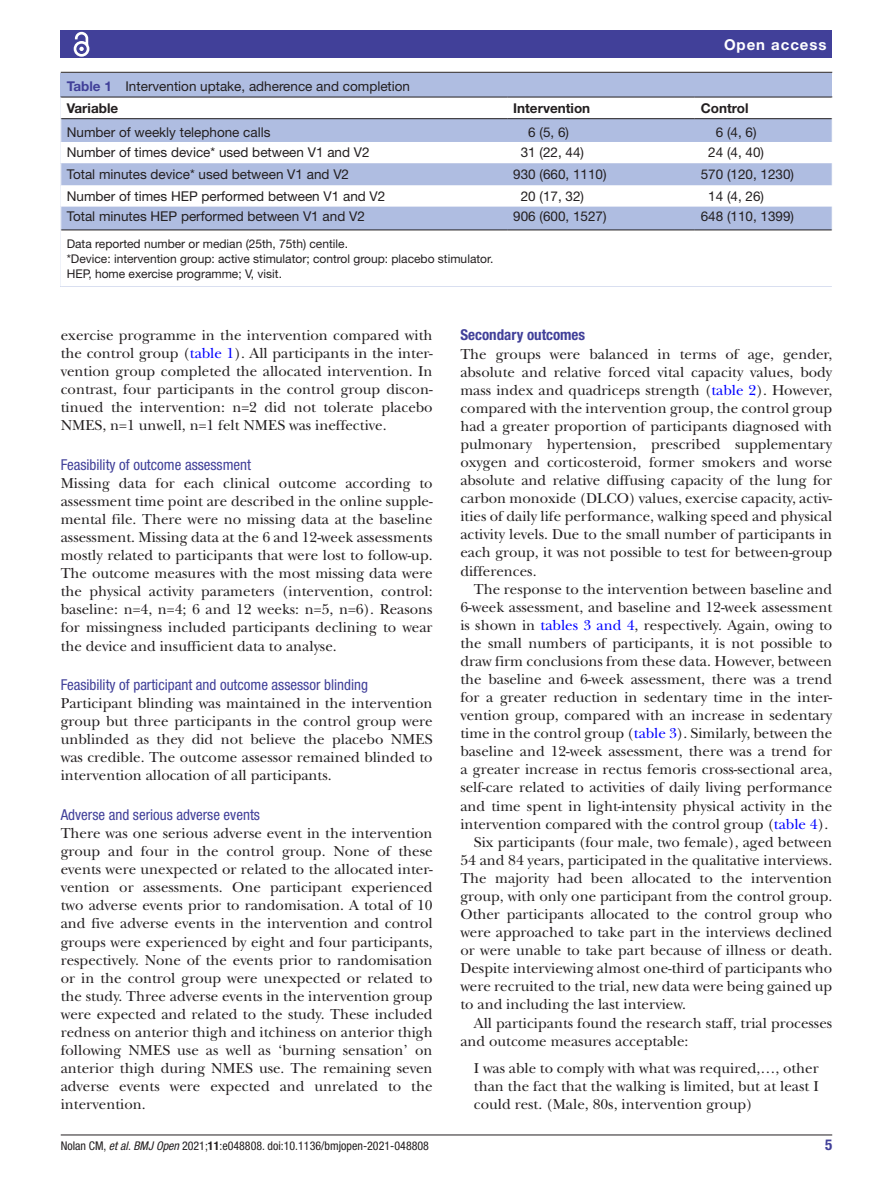
<style>
.page{position:relative;width:893px;height:1191px;background:#fff}
.page>*{position:absolute;margin:0;border:0;box-sizing:border-box;transform-origin:0 0}
.t1{font:15px/18px "New Baskerville";color:#231f20;text-align:justify}
.t2{font:condensed 15px "Helvetica Neue LT Std";color:#414099}
.t3{font:700 condensed 15px "Helvetica Neue LT Std";color:#414099}
.t4{font:700 15px "Helvetica Neue LT Std";letter-spacing:.065em;color:#fff}
.t5{font:13.5px/22px "Helvetica Neue LT Std";color:#231f20}
.t6{font:700 13.5px "Helvetica Neue LT Std";color:#231f20}
.t7{font:12px/15px "Helvetica Neue LT Std";color:#231f20}
.t8{font:condensed 12px "Helvetica Neue LT Std";color:#231f20}
.s1{font-weight:700;color:#414099}
.s2{font-weight:700}
.s3{color:#00f}
.s4{font-style:italic}
</style>
<div class="page">
<hr style="left:61px;top:1134px;width:771px;height:1px;background:#231f20">
<div style="left:61px;top:31px;width:771px;height:27px;background:#414099"></div>
<svg style="left:73px;top:31px;width:17px;height:26px"></svg>
<div style="left:61px;top:73px;width:771px;height:213px;background:#afbde1"></div>
<hr style="left:61px;top:72px;width:771px;height:1px;background:#231f20">
<div style="left:61px;top:98px;width:771px;height:188px;background:#fff"></div>
<svg style="left:61px;top:119px;width:771px;height:110px"></svg>
<hr style="left:61px;top:97px;width:446px;height:1px;background:#231f20">
<hr style="left:61px;top:118px;width:446px;height:1px;background:#231f20">
<hr style="left:507px;top:97px;width:188px;height:1px;background:#231f20">
<hr style="left:507px;top:118px;width:188px;height:1px;background:#231f20">
<hr style="left:695px;top:97px;width:137px;height:1px;background:#231f20">
<hr style="left:695px;top:118px;width:137px;height:1px;background:#231f20">
<hr style="left:507px;top:229px;width:188px;height:1px;background:#231f20">
<hr style="left:695px;top:229px;width:137px;height:1px;background:#231f20">
<hr style="left:61px;top:229px;width:446px;height:1px;background:#231f20">
<svg style="left:60px;top:97px;width:1px;height:133px"></svg>
<hr style="left:67px;top:247px;width:765px;height:1px;background:#fff">
<hr style="left:67px;top:262px;width:765px;height:1px;background:#fff">
<hr style="left:67px;top:277px;width:765px;height:1px;background:#fff">
<p class="t5" style="left:67px;top:75px;width:345px"><span class="s1">Table 1</span> Intervention uptake, adherence and completion<br><span class="s2">Variable</span></p>
<p class="t4" style="left:724px;top:35px;width:104px">Open access</p>
<p class="t6" style="left:513px;top:99px;width:79px">Intervention</p>
<p class="t6" style="left:701px;top:99px;width:49px">Control</p>
<p class="t5" style="left:67px;top:121px;width:205px">Number of weekly telephone calls</p>
<p class="t5" style="left:528px;top:121px;width:42px">6 (5, 6)</p>
<p class="t5" style="left:716px;top:121px;width:42px">6 (4, 6)</p>
<p class="t5" style="left:67px;top:141px;width:304px">Number of times device* used between V1 and V2</p>
<p class="t5" style="left:521px;top:141px;width:65px">31 (22, 44)</p>
<p class="t5" style="left:708px;top:141px;width:57px">24 (4, 40)</p>
<p class="t5" style="left:67px;top:163px;width:284px">Total minutes device* used between V1 and V2</p>
<p class="t5" style="left:513px;top:163px;width:95px">930 (660, 1110)</p>
<p class="t5" style="left:701px;top:163px;width:95px">570 (120, 1230)</p>
<p class="t5" style="left:67px;top:185px;width:320px">Number of times HEP performed between V1 and V2</p>
<p class="t5" style="left:521px;top:185px;width:65px">20 (17, 32)</p>
<p class="t5" style="left:708px;top:185px;width:57px">14 (4, 26)</p>
<p class="t5" style="left:67px;top:205px;width:300px">Total minutes HEP performed between V1 and V2</p>
<p class="t5" style="left:513px;top:205px;width:95px">906 (600, 1527)</p>
<p class="t5" style="left:701px;top:205px;width:95px">648 (110, 1399)</p>
<p class="t7" style="left:67px;top:235px;width:428px">Data reported number or median (25th, 75th) centile.<br>*Device: intervention group: active stimulator; control group: placebo stimulator.<br>HEP, home exercise programme; V, visit.</p>
<p class="t1" style="left:61px;top:326px;width:373px">exercise programme in the intervention compared with the control group (<span class="s3">table 1</span>). All participants in the inter&shy;vention group completed the allocated intervention. In contrast, four participants in the control group discon&shy;tinued the intervention: n=2 did not tolerate placebo NMES, n=1 unwell, n=1 felt NMES was ineffective.</p>
<p class="t2" style="left:61px;top:456px;width:192px">Feasibility of outcome assessment</p>
<p class="t1" style="left:61px;top:474px;width:373px">Missing data for each clinical outcome according to assessment time point are described in the online supple&shy;mental file. There were no missing data at the baseline assessment. Missing data at the 6 and 12-week assessments mostly related to participants that were lost to follow-up.<br>The outcome measures with the most missing data were the physical activity parameters (intervention, control: baseline: n=4, n=4; 6 and 12 weeks: n=5, n=6). Reasons for missingness included participants declining to wear the device and insufficient data to analyse.</p>
<p class="t2" style="left:61px;top:676px;width:309px">Feasibility of participant and outcome assessor blinding</p>
<p class="t1" style="left:61px;top:694px;width:373px">Participant blinding was maintained in the intervention group but three participants in the control group were unblinded as they did not believe the placebo NMES was credible. The outcome assessor remained blinded to intervention allocation of all participants.</p>
<p class="t2" style="left:61px;top:806px;width:201px">Adverse and serious adverse events</p>
<p class="t1" style="left:61px;top:824px;width:373px">There was one serious adverse event in the intervention group and four in the control group. None of these events were unexpected or related to the allocated inter&shy;vention or assessments. One participant experienced two adverse events prior to randomisation. A total of 10 and five adverse events in the intervention and control groups were experienced by eight and four participants, respectively. None of the events prior to randomisation or in the control group were unexpected or related to the study. Three adverse events in the intervention group were expected and related to the study. These included redness on anterior thigh and itchiness on anterior thigh following NMES use as well as ‘burning sensation’ on anterior thigh during NMES use. The remaining seven adverse events were expected and unrelated to the intervention.</p>
<p class="t3" style="left:460px;top:326px;width:126px">Secondary outcomes</p>
<p class="t1" style="left:460px;top:345px;width:373px">The groups were balanced in terms of age, gender, absolute and relative forced vital capacity values, body mass index and quadriceps strength (<span class="s3">table 2</span>). However, compared with the intervention group, the control group had a greater proportion of participants diagnosed with pulmonary hypertension, prescribed supplementary oxygen and corticosteroid, former smokers and worse absolute and relative diffusing capacity of the lung for carbon monoxide (DLCO) values, exercise capacity, activ&shy;ities of daily life performance, walking speed and physical activity levels. Due to the small number of participants in each group, it was not possible to test for between-group differences.</p>
<p class="t1" style="left:474px;top:580px;width:360px">The response to the intervention between baseline and</p>
<p class="t1" style="left:460px;top:598px;width:373px">6-week assessment, and baseline and 12-week assessment</p>
<p class="t1" style="left:460px;top:616px;width:373px">is shown in <span class="s3">tables 3 and 4</span>, respectively. Again, owing to</p>
<p class="t1" style="left:460px;top:634px;width:373px">the small numbers of participants, it is not possible to</p>
<p class="t1" style="left:460px;top:652px;width:373px">draw firm conclusions from these data. However, between</p>
<p class="t1" style="left:460px;top:670px;width:373px">the baseline and 6-week assessment, there was a trend</p>
<p class="t1" style="left:460px;top:688px;width:373px">for a greater reduction in sedentary time in the inter-</p>
<p class="t1" style="left:460px;top:706px;width:373px">vention group, compared with an increase in sedentary</p>
<p class="t1" style="left:460px;top:724px;width:373px">time in the control group (<span class="s3">table 3</span>). Similarly, between the</p>
<p class="t1" style="left:460px;top:742px;width:373px">baseline and 12-week assessment, there was a trend for</p>
<p class="t1" style="left:460px;top:760px;width:373px">a greater increase in rectus femoris cross-sectional area,</p>
<p class="t1" style="left:460px;top:778px;width:373px">self-care related to activities of daily living performance</p>
<p class="t1" style="left:460px;top:797px;width:373px">and time spent in light-intensity physical activity in the</p>
<p class="t1" style="left:460px;top:815px;width:369px">intervention compared with the control group (<span class="s3">table 4</span>).</p>
<p class="t1" style="left:474px;top:833px;width:360px">Six participants (four male, two female), aged between</p>
<p class="t1" style="left:460px;top:851px;width:373px">54 and 84 years, participated in the qualitative interviews.</p>
<p class="t1" style="left:460px;top:869px;width:373px">The majority had been allocated to the intervention</p>
<p class="t1" style="left:460px;top:887px;width:373px">group, with only one participant from the control group.</p>
<p class="t1" style="left:460px;top:905px;width:373px">Other participants allocated to the control group who</p>
<p class="t1" style="left:460px;top:923px;width:373px">were approached to take part in the interviews declined</p>
<p class="t1" style="left:460px;top:941px;width:373px">or were unable to take part because of illness or death.</p>
<p class="t1" style="left:460px;top:959px;width:373px">Despite interviewing almost one-third of participants who</p>
<p class="t1" style="left:460px;top:977px;width:373px">were recruited to the trial, new data were being gained up</p>
<p class="t1" style="left:460px;top:995px;width:227px">to and including the last interview.</p>
<p class="t1" style="left:474px;top:1013px;width:360px">All participants found the research staff, trial processes</p>
<p class="t1" style="left:460px;top:1031px;width:229px">and outcome measures acceptable:</p>
<p class="t1" style="left:474px;top:1058px;width:346px">I was able to comply with what was required,…, other than the fact that the walking is limited, but at least I could rest. (Male, 80s, intervention group)</p>
<p class="t8" style="left:61px;top:1138px;width:370px">Nolan CM, <span class="s4">et al</span>. <span class="s4">BMJ Open</span> 2021;<span class="s2">11</span>:e048808. doi:10.1136/bmjopen-2021-048808</p>
<p class="t3" style="left:825px;top:1135px;width:9px">5</p>
</div>
